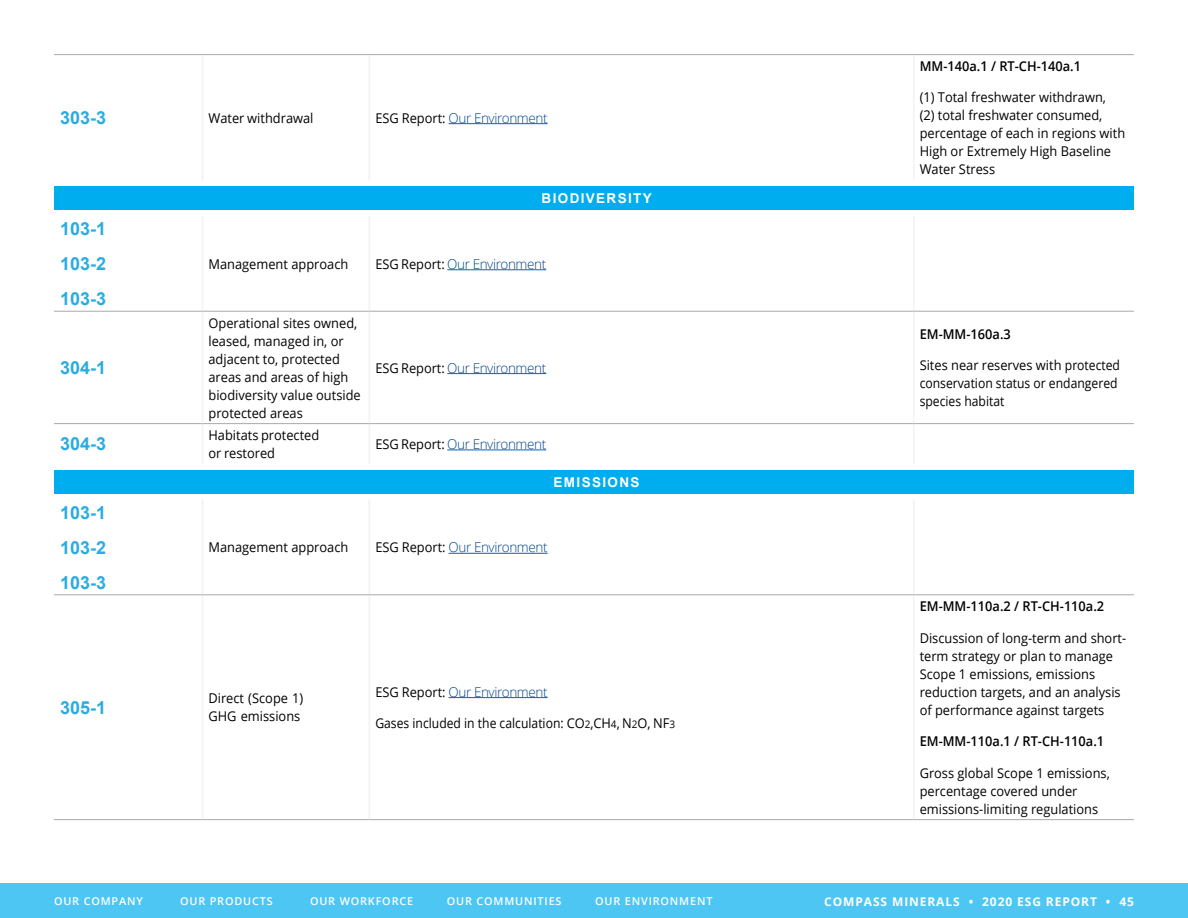
<style>
.page{position:relative;width:1188px;height:918px;background:#fff}
.page>*{position:absolute;margin:0;border:0;box-sizing:border-box;transform-origin:0 0}
.t1{font:700 18px/35.1px "Arial";color:#2aace2;text-align:justify}
.t2{font:13.5px/18px "Open Sans";color:#000;scale:.95 1}
.t3{font:300 13.5px "Open Sans";letter-spacing:-.03em;color:#00458c}
.t4{font:600 13.5px "Open Sans";color:#000;scale:.95 1}
.t5{font:13.5px "Open Sans";color:#000;scale:.9 1}
.t6{font:700 13.5px "Arial";letter-spacing:.1em;color:#fff}
.t7{font:700 12px "Open Sans";letter-spacing:.075em;color:#fff}
.t8{font:600 10.8px "Open Sans";letter-spacing:.075em;color:#fff}
.s1{font-weight:400;color:#000}
.s2{font-size:10.5px}
</style>
<div class="page">
<hr style="left:54px;top:54px;width:148px;height:1px;background:#b3b3b3">
<hr style="left:202px;top:54px;width:167px;height:1px;background:#b3b3b3">
<hr style="left:369px;top:54px;width:545px;height:1px;background:#b3b3b3">
<hr style="left:914px;top:54px;width:220px;height:1px;background:#b3b3b3">
<hr style="left:202px;top:55px;width:1px;height:125px;background:#f2f2f2">
<hr style="left:369px;top:55px;width:1px;height:125px;background:#f2f2f2">
<hr style="left:913px;top:55px;width:1px;height:125px;background:#f2f2f2">
<hr style="left:449px;top:123px;width:99px;height:1px;background:#0563c1">
<div style="left:54px;top:186px;width:1080px;height:24px;background:#00adee"></div>
<hr style="left:202px;top:216px;width:1px;height:95px;background:#f2f2f2">
<hr style="left:369px;top:216px;width:1px;height:95px;background:#f2f2f2">
<hr style="left:913px;top:216px;width:1px;height:95px;background:#f2f2f2">
<hr style="left:202px;top:312px;width:1px;height:111px;background:#f2f2f2">
<hr style="left:369px;top:312px;width:1px;height:111px;background:#f2f2f2">
<hr style="left:913px;top:312px;width:1px;height:111px;background:#f2f2f2">
<hr style="left:202px;top:424px;width:1px;height:40px;background:#f2f2f2">
<hr style="left:369px;top:424px;width:1px;height:40px;background:#f2f2f2">
<hr style="left:913px;top:424px;width:1px;height:40px;background:#f2f2f2">
<hr style="left:54px;top:311px;width:148px;height:1px;background:#b3b3b3">
<hr style="left:202px;top:311px;width:167px;height:1px;background:#b3b3b3">
<hr style="left:369px;top:311px;width:545px;height:1px;background:#b3b3b3">
<hr style="left:914px;top:311px;width:220px;height:1px;background:#b3b3b3">
<hr style="left:54px;top:423px;width:148px;height:1px;background:#b3b3b3">
<hr style="left:202px;top:423px;width:167px;height:1px;background:#b3b3b3">
<hr style="left:369px;top:423px;width:545px;height:1px;background:#b3b3b3">
<hr style="left:914px;top:423px;width:220px;height:1px;background:#b3b3b3">
<hr style="left:447px;top:269px;width:99px;height:1px;background:#0563c1">
<hr style="left:447px;top:373px;width:99px;height:1px;background:#0563c1">
<hr style="left:447px;top:450px;width:99px;height:1px;background:#0563c1">
<div style="left:54px;top:470px;width:1080px;height:23px;background:#00adee"></div>
<hr style="left:202px;top:499px;width:1px;height:95px;background:#f2f2f2">
<hr style="left:369px;top:499px;width:1px;height:95px;background:#f2f2f2">
<hr style="left:913px;top:499px;width:1px;height:95px;background:#f2f2f2">
<hr style="left:202px;top:595px;width:1px;height:224px;background:#f2f2f2">
<hr style="left:369px;top:595px;width:1px;height:224px;background:#f2f2f2">
<hr style="left:913px;top:595px;width:1px;height:224px;background:#f2f2f2">
<hr style="left:54px;top:594px;width:148px;height:1px;background:#b3b3b3">
<hr style="left:202px;top:594px;width:167px;height:1px;background:#b3b3b3">
<hr style="left:369px;top:594px;width:545px;height:1px;background:#b3b3b3">
<hr style="left:914px;top:594px;width:220px;height:1px;background:#b3b3b3">
<hr style="left:54px;top:819px;width:148px;height:1px;background:#b3b3b3">
<hr style="left:202px;top:819px;width:167px;height:1px;background:#b3b3b3">
<hr style="left:369px;top:819px;width:545px;height:1px;background:#b3b3b3">
<hr style="left:914px;top:819px;width:220px;height:1px;background:#b3b3b3">
<hr style="left:449px;top:553px;width:99px;height:1px;background:#0563c1">
<hr style="left:449px;top:697px;width:99px;height:1px;background:#0563c1">
<div style="left:0;top:884px;width:1188px;height:34px;background:#4dc6f3"></div>
<h1 class="t1" style="left:60px;top:101px;width:48px">303-3</h1>
<p class="t2" style="left:208px;top:108px;width:112px">Water withdrawal</p>
<p class="t3" style="left:375px;top:108px;width:174px"><span class="s1">ESG Report:</span> Our Environment</p>
<h1 class="t1" style="left:60px;top:212px;width:48px">103-1<br>103-2<br>103-3</h1>
<h1 class="t1" style="left:60px;top:351px;width:48px">304-1</h1>
<p class="t6" style="left:542px;top:189px;width:112px">BIODIVERSITY</p>
<p class="t2" style="left:208px;top:255px;width:149px">Management approach</p>
<p class="t3" style="left:375px;top:255px;width:172px"><span class="s1">ESG Report:</span> Our Environment</p>
<p class="t2" style="left:208px;top:313px;width:162px">Operational sites owned, leased, managed in, or adjacent to, protected areas and areas of high biodiversity value outside protected areas</p>
<p class="t3" style="left:375px;top:358px;width:172px"><span class="s1">ESG Report:</span> Our Environment</p>
<h1 class="t1" style="left:60px;top:427px;width:48px">304-3</h1>
<p class="t2" style="left:208px;top:426px;width:118px">Habitats protected or restored</p>
<p class="t3" style="left:375px;top:435px;width:172px"><span class="s1">ESG Report:</span> Our Environment</p>
<p class="t6" style="left:554px;top:473px;width:87px">EMISSIONS</p>
<h1 class="t1" style="left:60px;top:495px;width:48px">103-1<br>103-2<br>103-3</h1>
<p class="t2" style="left:208px;top:538px;width:149px">Management approach</p>
<p class="t3" style="left:375px;top:538px;width:174px"><span class="s1">ESG Report:</span> Our Environment</p>
<h1 class="t1" style="left:60px;top:690px;width:48px">305-1</h1>
<p class="t2" style="left:208px;top:689px;width:101px">Direct (Scope 1)<br>GHG emissions</p>
<p class="t3" style="left:375px;top:682px;width:174px"><span class="s1">ESG Report:</span> Our Environment</p>
<p class="t5" style="left:375px;top:714px;width:335px">Gases included in the calculation: CO<span class="s2">2</span>, CH<span class="s2">4</span>, N<span class="s2">2</span>O, NF<span class="s2">3</span></p>
<p class="t4" style="left:920px;top:57px;width:171px">MM-140a.1 / RT-CH-140a.1</p>
<p class="t2" style="left:920px;top:88px;width:218px">(1) Total freshwater withdrawn,<br>(2) total freshwater consumed, percentage of each in regions with<br>High or Extremely High Baseline<br>Water Stress</p>
<p class="t4" style="left:920px;top:325px;width:97px">EM-MM-160a.3</p>
<p class="t2" style="left:920px;top:356px;width:212px">Sites near reserves with protected conservation status or endangered species habitat</p>
<p class="t4" style="left:920px;top:597px;width:196px">EM-MM-110a.2 / RT-CH-110a.2</p>
<p class="t2" style="left:920px;top:628px;width:219px">Discussion of long-term and short&shy;term strategy or plan to manage<br>Scope 1 emissions, emissions reduction targets, and an analysis of performance against targets</p>
<p class="t4" style="left:920px;top:732px;width:196px">EM-MM-110a.1 / RT-CH-110a.1</p>
<p class="t2" style="left:920px;top:763px;width:202px">Gross global Scope 1 emissions, percentage covered under emissions-limiting regulations</p>
<p class="t8" style="left:54px;top:893px;width:90px">OUR COMPANY</p>
<p class="t8" style="left:180px;top:893px;width:94px">OUR PRODUCTS</p>
<p class="t8" style="left:310px;top:893px;width:105px">OUR WORKFORCE</p>
<p class="t8" style="left:447px;top:893px;width:116px">OUR COMMUNITIES</p>
<p class="t8" style="left:595px;top:893px;width:119px">OUR ENVIRONMENT</p>
<p class="t7" style="left:824px;top:893px;width:311px">COMPASS MINERALS • 2020 ESG REPORT • 45</p>
</div>
